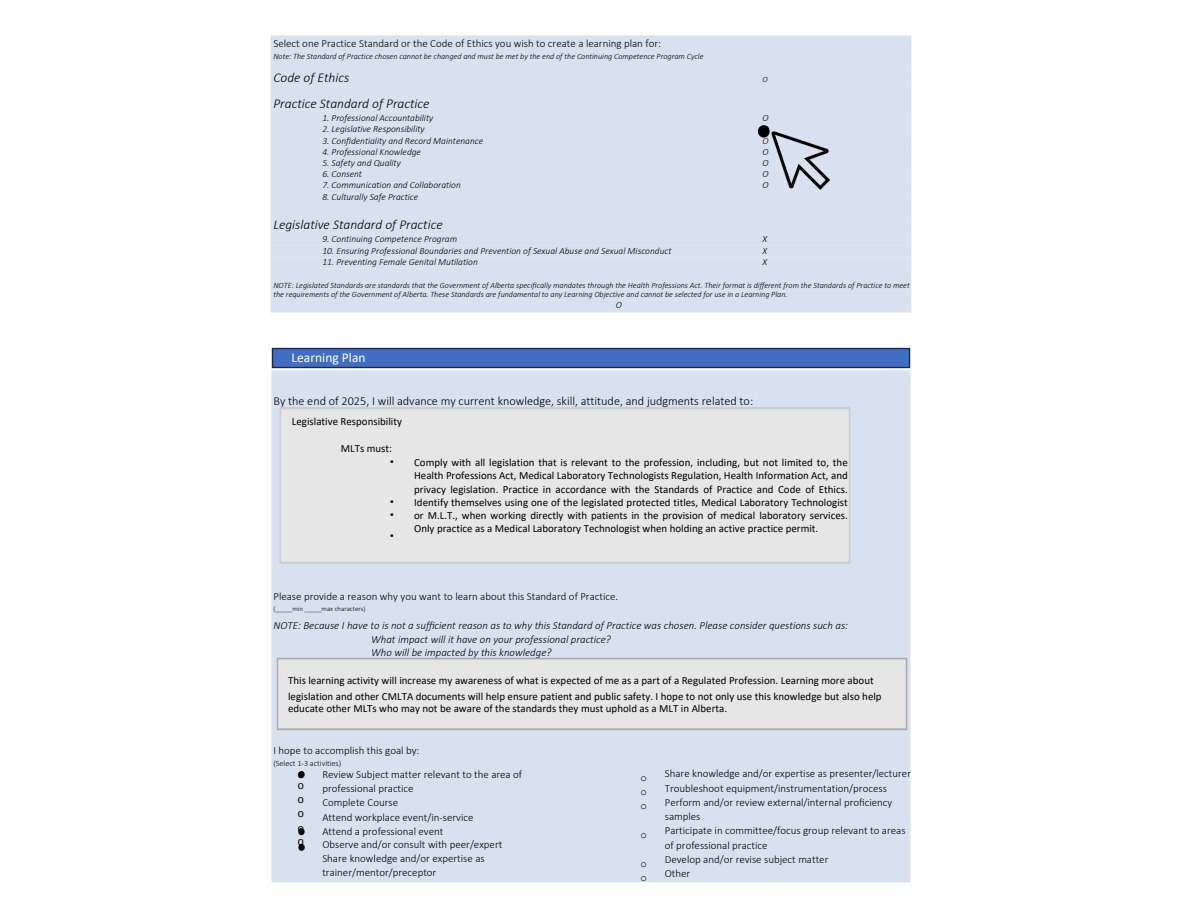
<style>
.page{position:relative;width:1188px;height:918px;background:#fff}
.page>*{position:absolute;margin:0;border:0;box-sizing:border-box;transform-origin:0 0}
.t1{font:italic 300 13.5px/26.5px "Calibri";color:#000}
.t2{font:13.5px "Calibri";color:#fff}
.t3{font:300 12.3px "Calibri";color:#000}
.t4{font:10.95px/13.2px "Calibri";color:#000;text-align:justify}
.t5{font:300 10.95px/14.2px "Calibri";color:#000}
.t6{font:italic 300 10.95px/13.2px "Calibri";color:#000}
.t7{font:10.95px/11.2px "Arimo";color:#000}
.t8{font:10.95px/14.2px "Courier New";color:#000;text-align:justify}
.t9{font:10.95px/13.2px "IBM Plex Sans";color:#000}
.t10{font:italic 300 9.45px/11.2px "Calibri";color:#000;text-align:justify}
.t11{font:italic 300 8.1px/9.1px "Calibri";color:#000}
.t12{font:300 8.1px "Calibri";color:#000}
.t13{font:300 6.9px "Calibri";color:#000}
</style>
<div class="page">
<div style="left:271px;top:347px;width:640px;height:536px;background:#d7e1f0"></div>
<img style="left:282px;top:349px;width:544px;height:18px">
<img style="left:291px;top:764px;width:20px;height:20px">
<img style="left:291px;top:822px;width:20px;height:35px">
<img style="left:271px;top:652px;width:640px;height:84px">
<img style="left:274px;top:402px;width:583px;height:167px">
<img style="left:752px;top:119px;width:84px;height:77px">
<h1 class="t5" style="left:273px;top:37px;width:389px">Select one Practice Standard or the Code of Ethics you wish to create a learning plan for:</h1>
<h1 class="t11" style="left:273px;top:53px;width:432px">Note: The Standard of Practice chosen cannot be changed and must be met by the end of the Continuing Competence Program Cycle</h1>
<h2 class="t1" style="left:273px;top:65px;width:158px">Code of Ethics<br>Practice Standard of Practice</h2>
<p class="t10" style="left:322px;top:113px;width:112px">1. Professional Accountability</p>
<p class="t10" style="left:322px;top:124px;width:104px">2. Legislative Responsibility</p>
<p class="t10" style="left:322px;top:136px;width:162px">3. Confidentiality and Record Maintenance</p>
<p class="t10" style="left:322px;top:147px;width:100px">4. Professional Knowledge</p>
<p class="t10" style="left:322px;top:158px;width:80px">5. Safety and Quality</p>
<p class="t10" style="left:322px;top:169px;width:41px">6. Consent</p>
<p class="t10" style="left:322px;top:180px;width:140px">7. Communication and Collaboration</p>
<p class="t10" style="left:322px;top:192px;width:98px">8. Culturally Safe Practice</p>
<h2 class="t1" style="left:273px;top:213px;width:171px">Legislative Standard of Practice</h2>
<h2 class="t10" style="left:322px;top:234px;width:136px">9. Continuing Competence Program</h2>
<h2 class="t10" style="left:322px;top:246px;width:351px">10. Ensuring Professional Boundaries and Prevention of Sexual Abuse and Sexual Misconduct</h2>
<h2 class="t10" style="left:322px;top:257px;width:157px">11. Preventing Female Genital Mutilation</h2>
<h2 class="t11" style="left:763px;top:76px;width:7px">O</h2>
<h2 class="t10" style="left:763px;top:113px;width:8px">O O O O O O O</h2>
<p class="t10" style="left:763px;top:234px;width:6px">X X X</p>
<h2 class="t11" style="left:273px;top:281px;width:638px">NOTE: Legislated Standards are standards that the Government of Alberta specifically mandates through the Health Professions Act. Their format is different from the Standards of Practice to meet the requirements of the Government of Alberta. These Standards are fundamental to any Learning Objective and cannot be selected for use in a Learning Plan.</h2>
<h2 class="t10" style="left:616px;top:300px;width:8px">O</h2>
<h2 class="t2" style="left:291px;top:352px;width:76px">Learning Plan</h2>
<h2 class="t3" style="left:273px;top:396px;width:481px">By the end of 2025, I will advance my current knowledge, skill, attitude, and judgments related to:</h2>
<p class="t4" style="left:292px;top:416px;width:112px">Legislative Responsibility</p>
<h1 class="t4" style="left:341px;top:443px;width:53px">MLTs must:</h1>
<h4 class="t9" style="left:390px;top:454px;width:6px">•</h4>
<p class="t9" style="left:390px;top:494px;width:6px">• •</p>
<p class="t9" style="left:390px;top:528px;width:6px">•</p>
<p class="t4" style="left:414px;top:457px;width:435px">Comply with all legislation that is relevant to the profession, including, but not limited to, the Health Professions Act, Medical Laboratory Technologists Regulation, Health Information Act, and privacy legislation. Practice in accordance with the Standards of Practice and Code of Ethics.<br>Identify themselves using one of the legislated protected titles, Medical Laboratory Technologist or M.L.T., when working directly with patients in the provision of medical laboratory services.<br>Only practice as a Medical Laboratory Technologist when holding an active practice permit.</p>
<p class="t5" style="left:273px;top:590px;width:346px">Please provide a reason why you want to learn about this Standard of Practice.</p>
<p class="t13" style="left:273px;top:606px;width:94px">(_____min _____max characters)</p>
<h2 class="t6" style="left:273px;top:620px;width:576px">NOTE: Because I have to is not a sufficient reason as to why this Standard of Practice was chosen. Please consider questions such as:</h2>
<h2 class="t6" style="left:371px;top:633px;width:241px">What impact will it have on your professional practice?<br>Who will be impacted by this knowledge?</h2>
<p class="t4" style="left:288px;top:673px;width:595px;line-height:16.4px">This learning activity will increase my awareness of what is expected of me as a part of a Regulated Profession. Learning more about legislation and other CMLTA documents will help ensure patient and public safety. I hope to not only use this knowledge but also help</p>
<p class="t4" style="left:288px;top:703px;width:440px">educate other MLTs who may not be aware of the standards they must uphold as a MLT in Alberta.</p>
<h3 class="t5" style="left:273px;top:744px;width:147px">I hope to accomplish this goal by:</h3>
<h3 class="t12" style="left:273px;top:759px;width:69px">(Select 1-3 activities)</h3>
<p class="t7" style="left:298px;top:768px;width:8px">o o</p>
<p class="t7" style="left:298px;top:792px;width:8px;line-height:14.2px">o o</p>
<p class="t7" style="left:298px;top:821px;width:8px;line-height:13.2px">o o</p>
<p class="t5" style="left:322px;top:768px;width:201px">Review Subject matter relevant to the area of professional practice<br>Complete Course<br>Attend workplace event/in-service<br>Attend a professional event<br>Observe and/or consult with peer/expert<br>Share knowledge and/or expertise as</p>
<p class="t5" style="left:322px;top:866px;width:116px">trainer/mentor/preceptor</p>
<p class="t8" style="left:640px;top:771px;width:8px">o o o</p>
<p class="t8" style="left:640px;top:828px;width:8px">o</p>
<h2 class="t8" style="left:640px;top:857px;width:8px">o o</h2>
<p class="t5" style="left:665px;top:767px;width:248px">Share knowledge and/or expertise as presenter/lecturer Troubleshoot equipment/instrumentation/process Perform and/or review external/internal proficiency samples<br>Participate in committee/focus group relevant to areas of professional practice<br>Develop and/or revise subject matter<br>Other</p>
</div>
